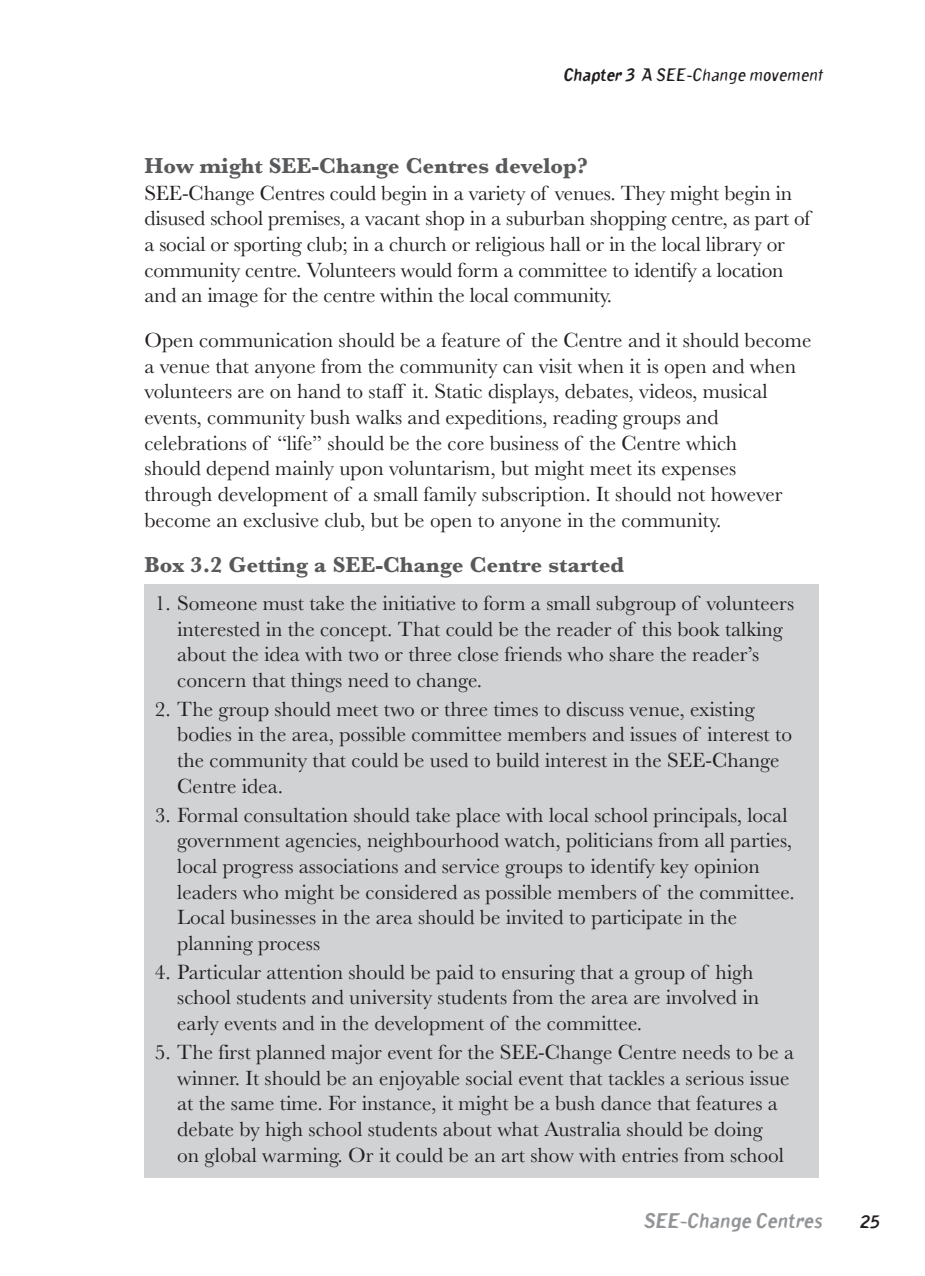
<style>
.page{position:relative;width:925px;height:1276px;background:#fff}
.page>*{position:absolute;margin:0;border:0;box-sizing:border-box;transform-origin:0 0}
.t1{font:700 22.5px "Baskerville";color:#58595b}
.t2{font:21.38px/25.7px "Baskerville";color:#231f20}
.t3{font:italic 800 21.15px "Truth";letter-spacing:.025em;color:#939598}
.t4{font:italic 18px "Truth";letter-spacing:.015em;color:#231f20}
.t5{font:italic 800 18px "Truth";color:#231f20}
.s1{font-weight:800}
</style>
<div class="page">
<div style="left:144px;top:584px;width:674px;height:594px;background:#d1d2d4"></div>
<p class="t4" style="left:564px;top:69px;width:260px"><span class="s1">Chapter 3</span> A SEE-Change movement</p>
<p class="t1" style="left:144px;top:158px;width:445px">How might SEE-Change Centres develop?</p>
<p class="t2" style="left:144px;top:182px;width:667px">SEE-Change Centres could begin in a variety of venues. They might begin in disused school premises, a vacant shop in a suburban shopping centre, as part of a social or sporting club; in a church or religious hall or in the local library or community centre. Volunteers would form a committee to identify a location and an image for the centre within the local community.</p>
<p class="t2" style="left:144px;top:330px;width:668px">Open communication should be a feature of the Centre and it should become a venue that anyone from the community can visit when it is open and when volunteers are on hand to staff it. Static displays, debates, videos, musical events, community bush walks and expeditions, reading groups and celebrations of “life” should be the core business of the Centre which<br>should depend mainly upon voluntarism, but might meet its expenses<br>through development of a small family subscription. It should not however become an exclusive club, but be open to anyone in the community.</p>
<p class="t1" style="left:144px;top:557px;width:481px">Box 3.2 Getting a SEE-Change Centre started</p>
<p class="t2" style="left:177px;top:592px;width:618px;text-indent:-22px">1. Someone must take the initiative to form a small subgroup of volunteers interested in the concept. That could be the reader of this book talking about the idea with two or three close friends who share the reader’s concern that things need to change.</p>
<p class="t2" style="left:177px;top:698px;width:616px;text-indent:-22px">2. The group should meet two or three times to discuss venue, existing bodies in the area, possible committee members and issues of interest to the community that could be used to build interest in the SEE-Change Centre idea.</p>
<p class="t2" style="left:177px;top:804px;width:619px;text-indent:-22px">3. Formal consultation should take place with local school principals, local government agencies, neighbourhood watch, politicians from all parties, local progress associations and service groups to identify key opinion leaders who might be considered as possible members of the committee.<br>Local businesses in the area should be invited to participate in the planning process</p>
<p class="t2" style="left:177px;top:961px;width:583px;text-indent:-22px">4. Particular attention should be paid to ensuring that a group of high school students and university students from the area are involved in early events and in the development of the committee.</p>
<p class="t2" style="left:177px;top:1041px;width:618px;text-indent:-22px">5. The first planned major event for the SEE-Change Centre needs to be a winner. It should be an enjoyable social event that tackles a serious issue at the same time. For instance, it might be a bush dance that features a debate by high school students about what Australia should be doing<br>on global warming. Or it could be an art show with entries from school</p>
<p class="t3" style="left:644px;top:1213px;width:180px">SEE-Change Centres</p>
<p class="t5" style="left:860px;top:1215px;width:21px">25</p>
</div>
